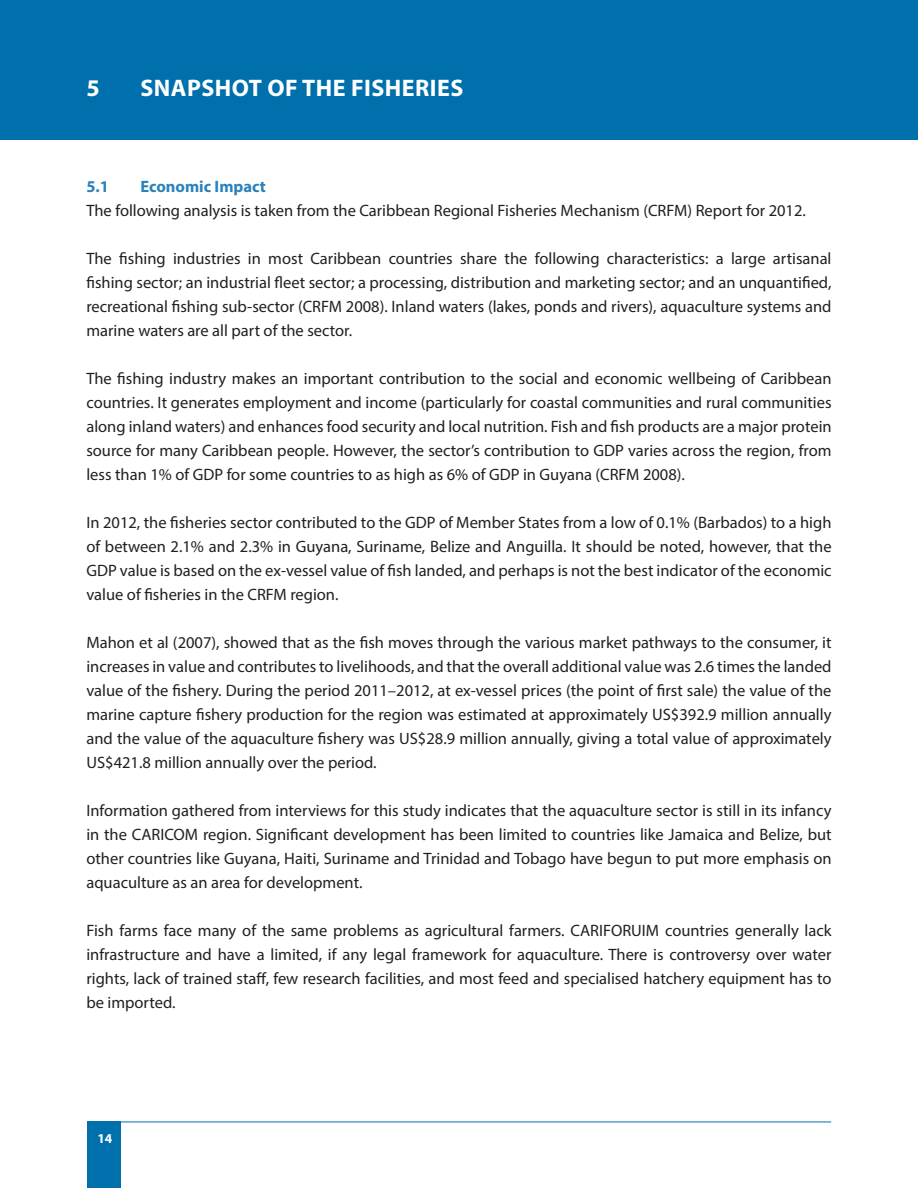
<style>
.page{position:relative;width:918px;height:1188px;background:#fff}
.page>*{position:absolute;margin:0;border:0;box-sizing:border-box;transform-origin:0 0}
.t1{font:700 24px "Myriad Pro";letter-spacing:.02em;color:#fff}
.t2{font:16.5px/24px "Myriad Pro";color:#231f20;text-align:justify}
.t3{font:700 16.5px "Myriad Pro";color:#2982ba}
.t4{font:700 13.5px "Myriad Pro";color:#fff}
</style>
<div class="page">
<hr style="left:87px;top:1122px;width:744px;height:1px;background:#0070ac">
<div style="left:87px;top:1121px;width:34px;height:67px;background:#0070ac"></div>
<div style="left:0;top:0;width:918px;height:140px;background:#0070ac"></div>
<h1 class="t1" style="left:86px;top:72px;width:15px">5</h1>
<h1 class="t1" style="left:140px;top:72px;width:29px">SNAPS</h1>
<h1 class="t1" style="left:215px;top:72px;width:200px">HOT OF THE FISHERIES</h1>
<p class="t3" style="left:86px;top:176px;width:24px">5.1</p>
<p class="t3" style="left:140px;top:176px;width:127px">ECONOMIC IMPACT</p>
<p class="t2" style="left:86px;top:198px;width:721px">The following analysis is taken from the Caribbean Regional Fisheries Mechanism (CRFM) Report for 2012.</p>
<p class="t2" style="left:86px;top:246px;width:747px">The fishing industries in most Caribbean countries share the following characteristics: a large artisanal fishing sector; an industrial fleet sector; a processing, distribution and marketing sector; and an unquantified, recreational fishing sub-sector (CRFM 2008). Inland waters (lakes, ponds and rivers), aquaculture systems and marine waters are all part of the sector.</p>
<p class="t2" style="left:86px;top:366px;width:747px">The fishing industry makes an important contribution to the social and economic wellbeing of Caribbean countries. It generates employment and income (particularly for coastal communities and rural communities along inland waters) and enhances food security and local nutrition. Fish and fish products are a major protein source for many Caribbean people. However, the sector’s contribution to GDP varies across the region, from less than 1% of GDP for some countries to as high as 6% of GDP in Guyana (CRFM 2008).</p>
<p class="t2" style="left:86px;top:510px;width:747px">In 2012, the fisheries sector contributed to the GDP of Member States from a low of 0.1% (Barbados) to a high of between 2.1% and 2.3% in Guyana, Suriname, Belize and Anguilla. It should be noted, however, that the GDP value is based on the ex-vessel value of fish landed, and perhaps is not the best indicator of the economic value of fisheries in the CRFM region.</p>
<p class="t2" style="left:86px;top:630px;width:747px">Mahon et al (2007), showed that as the fish moves through the various market pathways to the consumer, it increases in value and contributes to livelihoods, and that the overall additional value was 2.6 times the landed value of the fishery. During the period 2011–2012, at ex-vessel prices (the point of first sale) the value of the marine capture fishery production for the region was estimated at approximately US$392.9 million annually and the value of the aquaculture fishery was US$28.9 million annually, giving a total value of approximately US$421.8 million annually over the period.</p>
<p class="t2" style="left:86px;top:798px;width:747px">Information gathered from interviews for this study indicates that the aquaculture sector is still in its infancy in the CARICOM region. Significant development has been limited to countries like Jamaica and Belize, but other countries like Guyana, Haiti, Suriname and Trinidad and Tobago have begun to put more emphasis on aquaculture as an area for development.</p>
<p class="t2" style="left:86px;top:918px;width:747px">Fish farms face many of the same problems as agricultural farmers. CARIFORUIM countries generally lack infrastructure and have a limited, if any legal framework for aquaculture. There is controversy over water rights, lack of trained staff, few research facilities, and most feed and specialised hatchery equipment has to be imported.</p>
<p class="t4" style="left:97px;top:1130px;width:16px">14</p>
</div>
